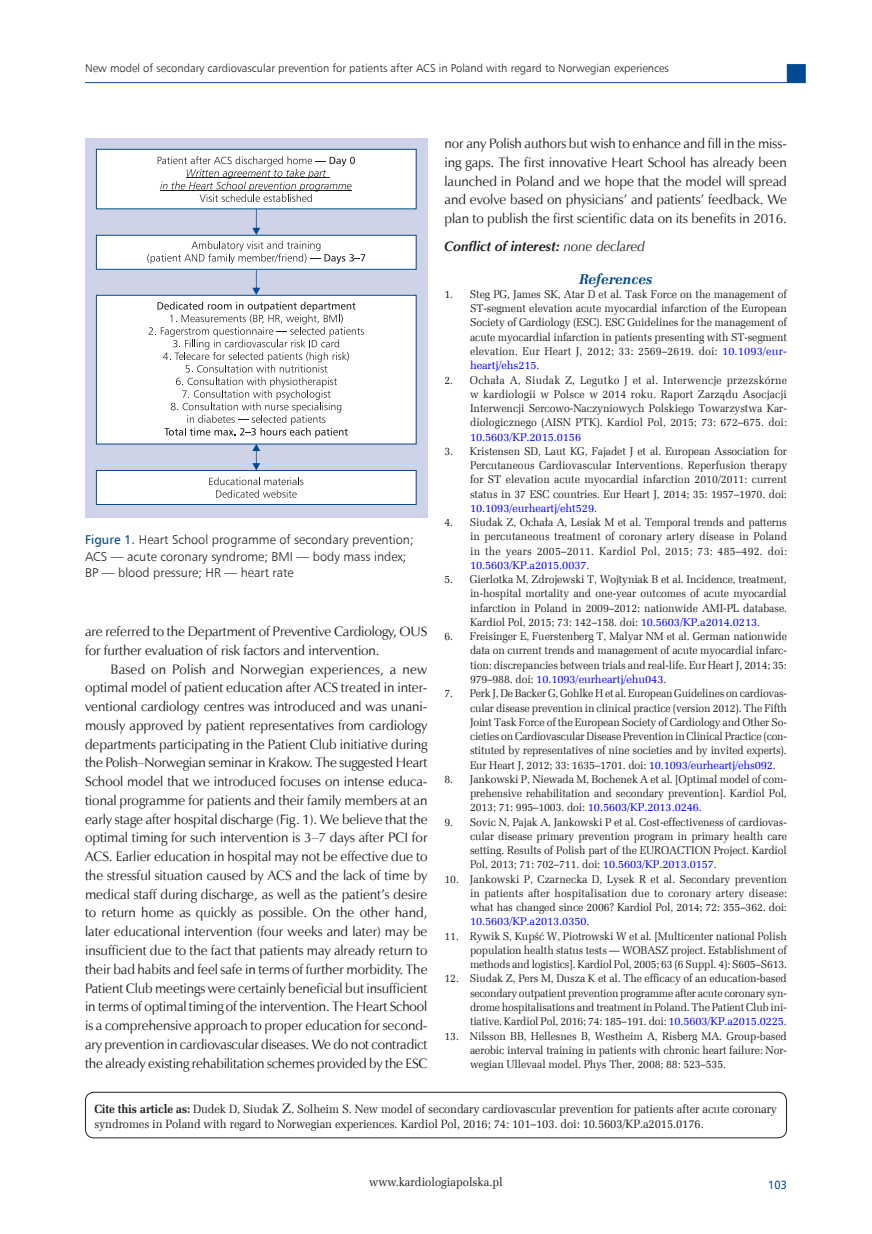
<style>
.page{position:relative;width:872px;height:1234px;background:#fff}
.page>*{position:absolute;margin:0;border:0;box-sizing:border-box;transform-origin:0 0}
._19_Pismiennictwo_ty{font:italic 700 14.25px "Zapf Ellipt EU";color:#014990}
._09_Tekst_ANG{font:13.65px/18.8px "Zapf Humnst EU";letter-spacing:-.01em;color:#231f20;text-align:justify}
._18_Konflikt{font:italic 700 13.65px "Zapf Humnst EU";color:#231f20}
._26_Rycina_podpis{font:12.75px/16.5px "Humnst 777 Lt EU";color:#231f20}
._20_Pismiennictwo_ra{font:12px/15px "Zapf Ellipt EU";letter-spacing:-.01em;color:#231f20;scale:.95 1}
.t1{font:12px "Humnst 777 EU";color:#014990;scale:.9 1}
.t2{font:11.25px/14.2px "Zapf Ellipt EU";letter-spacing:-.01em;color:#231f20;text-align:justify;scale:.95 1}
.t3{font:11.25px "Humnst 777 Lt EU";color:#231f20}
.s1{font-family:"Humnst 777 EU";color:#014990}
.s2{font-weight:400}
.s3{color:#00f}
.s4{font-weight:700}
.s5{font-size:13.65px}
</style>
<div class="page">
<hr style="left:85px;top:82px;width:702px;height:1px;background:#014990">
<div style="left:787px;top:64px;width:18px;height:19px;background:#014990;border:1px solid #014990"></div>
<div style="left:85px;top:138px;width:342px;height:379px;background:#ced3e7"></div>
<svg style="left:252px;top:444px;width:8px;height:26px"></svg>
<div style="left:96px;top:235px;width:320px;height:34px;background:#fff"></div>
<div style="left:96px;top:235px;width:320px;height:34px;border:1px solid #014990"></div>
<svg style="left:147px;top:241px;width:218px;height:54px"></svg>
<div style="left:96px;top:295px;width:320px;height:149px;background:#fff"></div>
<div style="left:96px;top:295px;width:320px;height:149px;border:1px solid #014990"></div>
<svg style="left:149px;top:301px;width:215px;height:136px"></svg>
<div style="left:96px;top:149px;width:320px;height:60px;background:#fff"></div>
<div style="left:96px;top:149px;width:320px;height:60px;border:1px solid #014990"></div>
<svg style="left:158px;top:156px;width:197px;height:79px"></svg>
<hr style="left:186px;top:178px;width:143px;height:1px;background:#231f20">
<hr style="left:160px;top:190px;width:192px;height:1px;background:#231f20">
<div style="left:96px;top:470px;width:320px;height:34px;background:#fff"></div>
<div style="left:96px;top:470px;width:320px;height:34px;border:1px solid #014990"></div>
<svg style="left:209px;top:477px;width:94px;height:20px"></svg>
<div style="left:85px;top:1091px;width:702px;height:46px;border:1px solid #231f20;border-radius:9px"></div>
<p class="t3" style="left:85px;top:61px;width:585px">New model of secondary cardiovascular prevention for patients after ACS in Poland with regard to Norwegian experiences</p>
<p class="_26_Rycina_podpis" style="left:85px;top:531px;width:330px"><span class="s1">Figure 1.</span> Heart School programme of secondary prevention;<br>ACS — acute coronary syndrome; BMI — body mass index;<br>BP — blood pressure; HR — heart rate</p>
<p class="_09_Tekst_ANG" style="left:85px;top:621px;width:344px">are referred to the Department of Preventive Cardiology, OUS for further evaluation of risk factors and intervention.</p>
<p class="_09_Tekst_ANG" style="left:85px;top:659px;width:344px;text-indent:25px">Based on Polish and Norwegian experiences, a new optimal model of patient education after ACS treated in inter&shy;ventional cardiology centres was introduced and was unani&shy;mously approved by patient representatives from cardiology departments participating in the Patient Club initiative during the Polish–Norwegian seminar in Krakow. The suggested Heart School model that we introduced focuses on intense educa&shy;tional programme for patients and their family members at an early stage after hospital discharge (Fig. 1). We believe that the optimal timing for such intervention is 3–7 days after PCI for ACS. Earlier education in hospital may not be effective due to the stressful situation caused by ACS and the lack of time by medical staff during discharge, as well as the patient’s desire to return home as quickly as possible. On the other hand, later educational intervention (four weeks and later) may be insufficient due to the fact that patients may already return to their bad habits and feel safe in terms of further morbidity. The Patient Club meetings were certainly beneficial but insufficient in terms of optimal timing of the intervention. The Heart School is a comprehensive approach to proper education for second&shy;ary prevention in cardiovascular diseases. We do not contradict the already existing rehabilitation schemes provided by the ESC</p>
<p class="_09_Tekst_ANG" style="left:444px;top:134px;width:344px">nor any Polish authors but wish to enhance and fill in the miss&shy;ing gaps. The first innovative Heart School has already been launched in Poland and we hope that the model will spread and evolve based on physicians’ and patients’ feedback. We plan to publish the first scientific data on its benefits in 2016.</p>
<p class="_18_Konflikt" style="left:444px;top:238px;width:202px">Conflict of interest: <span class="s2">none declared</span></p>
<p class="_19_Pismiennictwo_ty" style="left:579px;top:270px;width:75px">References</p>
<p class="t2" style="left:470px;top:287px;width:335px;text-indent:-26px">1. Steg PG, James SK, Atar D et al. Task Force on the management of ST-segment elevation acute myocardial infarction of the European Society of Cardiology (ESC). ESC Guidelines for the management of acute myocardial infarction in patients presenting with ST-segment elevation. Eur Heart J, 2012; 33: 2569–2619. doi: <span class="s3">10.1093/eur&shy;heartj/ehs215</span>.</p>
<p class="t2" style="left:470px;top:372px;width:335px;text-indent:-26px">2. Ochała A, Siudak Z, Legutko J et al. Interwencje przezskórne w kardiologii w Polsce w 2014 roku. Raport Zarządu Asocjacji Interwencji Sercowo-Naczyniowych Polskiego Towarzystwa Kar&shy;diologicznego (AISN PTK). Kardiol Pol, 2015; 73: 672–675. doi:<br><span class="s3">10.5603/KP.2015.0156</span></p>
<p class="t2" style="left:470px;top:444px;width:335px;text-indent:-26px">3. Kristensen SD, Laut KG, Fajadet J et al. European Association for Percutaneous Cardiovascular Interventions. Reperfusion therapy for ST elevation acute myocardial infarction 2010/2011: current status in 37 ESC countries. Eur Heart J, 2014; 35: 1957–1970. doi:<br><span class="s3">10.1093/eurheartj/eht529</span>.</p>
<p class="t2" style="left:470px;top:515px;width:335px;text-indent:-26px">4. Siudak Z, Ochała A, Lesiak M et al. Temporal trends and patterns in percutaneous treatment of coronary artery disease in Poland in the years 2005–2011. Kardiol Pol, 2015; 73: 485–492. doi:<br><span class="s3">10.5603/KP.a2015.0037</span>.</p>
<p class="t2" style="left:470px;top:572px;width:335px;text-indent:-26px">5. Gierlotka M, Zdrojewski T, Wojtyniak B et al. Incidence, treatment, in-hospital mortality and one-year outcomes of acute myocardial infarction in Poland in 2009–2012: nationwide AMI-PL database.<br>Kardiol Pol, 2015; 73: 142–158. doi: <span class="s3">10.5603/KP.a2014.0213</span>.</p>
<p class="t2" style="left:470px;top:629px;width:335px;text-indent:-26px">6. Freisinger E, Fuerstenberg T, Malyar NM et al. German nationwide data on current trends and management of acute myocardial infarc&shy;tion: discrepancies between trials and real-life. Eur Heart J, 2014; 35:<br>979–988. doi: <span class="s3">10.1093/eurheartj/ehu043</span>.</p>
<p class="t2" style="left:470px;top:686px;width:335px;text-indent:-26px">7. Perk J, De Backer G, Gohlke H et al. European Guidelines on cardiovas&shy;cular disease prevention in clinical practice (version 2012). The Fifth Joint Task Force of the European Society of Cardiology and Other So&shy;cieties on Cardiovascular Disease Prevention in Clinical Practice (con&shy;stituted by representatives of nine societies and by invited experts).<br>Eur Heart J, 2012; 33: 1635–1701. doi: <span class="s3">10.1093/eurheartj/ehs092</span>.</p>
<p class="t2" style="left:470px;top:771px;width:335px;text-indent:-26px">8. Jankowski P, Niewada M, Bochenek A et al. [Optimal model of com&shy;prehensive rehabilitation and secondary prevention]. Kardiol Pol, 2013; 71: 995–1003. doi: <span class="s3">10.5603/KP.2013.0246</span>.</p>
<p class="t2" style="left:470px;top:814px;width:335px;text-indent:-26px">9. Sovic N, Pajak A, Jankowski P et al. Cost-effectiveness of cardiovas&shy;cular disease primary prevention program in primary health care setting. Results of Polish part of the EUROACTION Project. Kardiol Pol, 2013; 71: 702–711. doi: <span class="s3">10.5603/KP.2013.0157</span>.</p>
<p class="t2" style="left:470px;top:871px;width:335px;text-indent:-26px">10. Jankowski P, Czarnecka D, Lysek R et al. Secondary prevention in patients after hospitalisation due to coronary artery disease: what has changed since 2006? Kardiol Pol, 2014; 72: 355–362. doi:<br><span class="s3">10.5603/KP.a2013.0350</span>.</p>
<p class="t2" style="left:470px;top:928px;width:335px;text-indent:-26px">11. Rywik S, Kupść W, Piotrowski W et al. [Multicenter national Polish population health status tests — WOBASZ project. Establishment of methods and logistics]. Kardiol Pol, 2005; 63 (6 Suppl. 4): S605–S613.</p>
<p class="t2" style="left:470px;top:971px;width:335px;text-indent:-26px">12. Siudak Z, Pers M, Dusza K et al. The efficacy of an education-based secondary outpatient prevention programme after acute coronary syn&shy;drome hospitalisations and treatment in Poland. The Patient Club ini&shy;tiative. Kardiol Pol, 2016; 74: 185–191. doi: <span class="s3">10.5603/KP.a2015.0225</span>.</p>
<p class="t2" style="left:470px;top:1028px;width:335px;text-indent:-26px">13. Nilsson BB, Hellesnes B, Westheim A, Risberg MA. Group-based aerobic interval training in patients with chronic heart failure: Nor&shy;wegian Ullevaal model. Phys Ther, 2008; 88: 523–535.</p>
<p class="_20_Pismiennictwo_ra" style="left:94px;top:1100px;width:720px"><span class="s4">Cite this article as:</span> Dudek D, Siudak <span class="s5">Z</span>, Solheim S. New model of secondary cardiovascular prevention for patients after acute coronary syndromes in Poland with regard to Norwegian experiences. Kardiol Pol, 2016; 74: 101–103. doi: 10.5603/KP.a2015.0176.</p>
<p class="_20_Pismiennictwo_ra" style="left:369px;top:1173px;width:142px">www.kardiologiapolska.pl</p>
<p class="t1" style="left:768px;top:1176px;width:22px">103</p>
</div>
